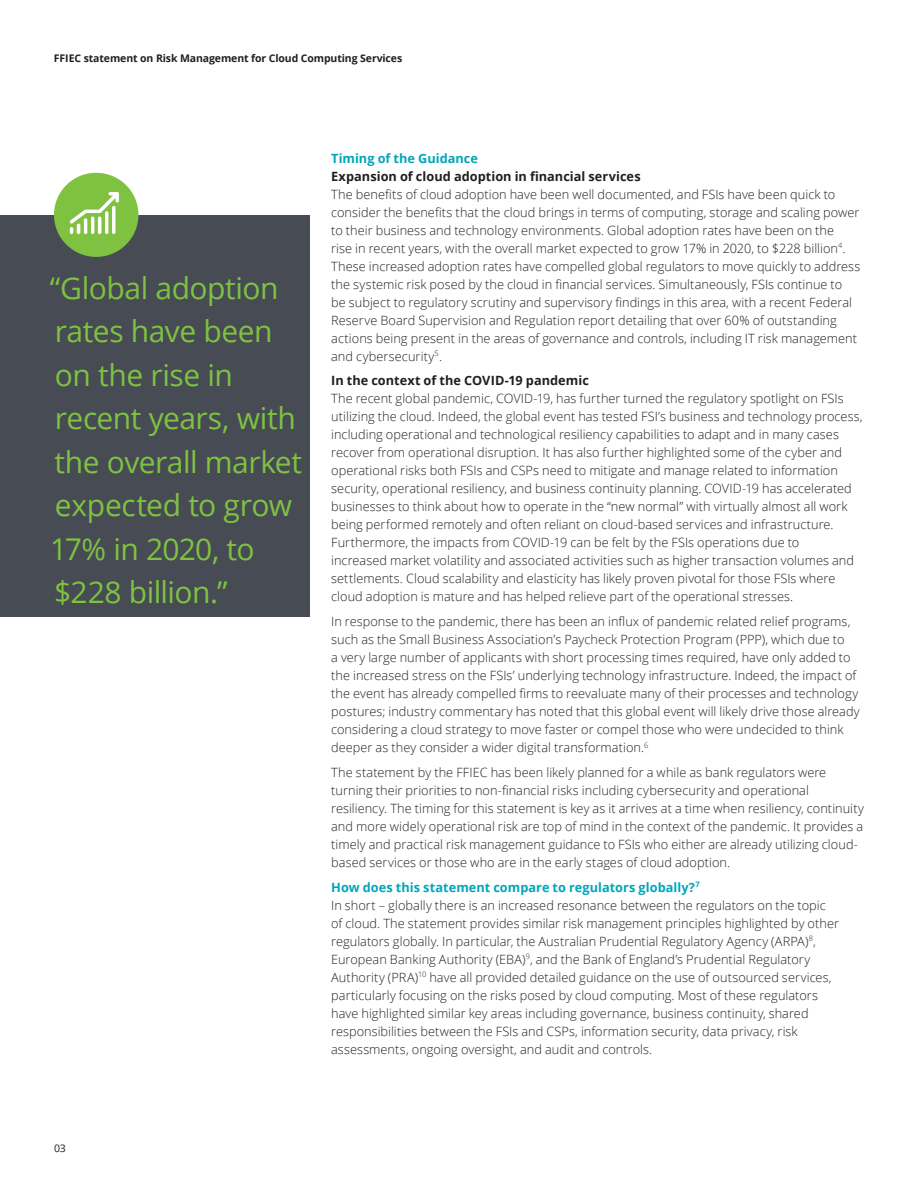
<style>
.page{position:relative;width:918px;height:1188px;background:#fff}
.page>*{position:absolute;margin:0;border:0;box-sizing:border-box;transform-origin:0 0}
.Quote_pullout__large{font:30px/43.5px "Open Sans";letter-spacing:-.015em;color:#7fc241}
.Body_copy__8_5_12pt{font:300 12.75px/18px "Open Sans";letter-spacing:.005em;color:#231f20}
.Subhead_B__8_5_12pt{font:700 12.75px "Open Sans";letter-spacing:.005em;color:#231f20}
.Subhead_A__8_5_12pt{font:700 12.75px "Open Sans";letter-spacing:.005em;color:#00a6b9}
.t1{font:700 10.5px "Open Sans";letter-spacing:-.01em;color:#231f20}
.t2{font:10.5px "Open Sans";color:#231f20}
</style>
<div class="page">
<div style="left:0;top:215px;width:310px;height:402px;background:#464b54"></div>
<svg style="left:54px;top:173px;width:84px;height:84px"></svg>
<p class="t1" style="left:54px;top:51px;width:350px">FFIEC statement on Risk Management for Cloud Computing Services</p>
<p class="Quote_pullout__large" style="left:50px;top:265px;width:254px">“Global adoption rates have been on the rise in recent years, with the overall market expected to grow<br>17% in 2020, to $228 billion.”</p>
<p class="Subhead_A__8_5_12pt" style="left:331px;top:149px;width:148px">Timing of the Guidance</p>
<p class="Subhead_B__8_5_12pt" style="left:331px;top:167px;width:311px">Expansion of cloud adoption in financial services</p>
<p class="Body_copy__8_5_12pt" style="left:331px;top:185px;width:531px">The benefits of cloud adoption have been well documented, and FSIs have been quick to consider the benefits that the cloud brings in terms of computing, storage and scaling power to their business and technology environments. Global adoption rates have been on the<br>rise in recent years, with the overall market expected to grow 17% in 2020, to $228 billion<sup>4</sup>.<br>These increased adoption rates have compelled global regulators to move quickly to address the systemic risk posed by the cloud in financial services. Simultaneously, FSIs continue to<br>be subject to regulatory scrutiny and supervisory findings in this area, with a recent Federal Reserve Board Supervision and Regulation report detailing that over 60% of outstanding actions being present in the areas of governance and controls, including IT risk management and cybersecurity<sup>5</sup>.</p>
<p class="Subhead_B__8_5_12pt" style="left:331px;top:372px;width:259px">In the context of the COVID-19 pandemic</p>
<p class="Body_copy__8_5_12pt" style="left:331px;top:390px;width:533px">The recent global pandemic, COVID-19, has further turned the regulatory spotlight on FSIs utilizing the cloud. Indeed, the global event has tested FSI’s business and technology process, including operational and technological resiliency capabilities to adapt and in many cases recover from operational disruption. It has also further highlighted some of the cyber and operational risks both FSIs and CSPs need to mitigate and manage related to information security, operational resiliency, and business continuity planning. COVID-19 has accelerated businesses to think about how to operate in the “new normal” with virtually almost all work being performed remotely and often reliant on cloud-based services and infrastructure.<br>Furthermore, the impacts from COVID-19 can be felt by the FSIs operations due to<br>increased market volatility and associated activities such as higher transaction volumes and settlements. Cloud scalability and elasticity has likely proven pivotal for those FSIs where cloud adoption is mature and has helped relieve part of the operational stresses.</p>
<p class="Body_copy__8_5_12pt" style="left:331px;top:612px;width:530px">In response to the pandemic, there has been an influx of pandemic related relief programs, such as the Small Business Association’s Paycheck Protection Program (PPP), which due to<br>a very large number of applicants with short processing times required, have only added to the increased stress on the FSIs’ underlying technology infrastructure. Indeed, the impact of the event has already compelled firms to reevaluate many of their processes and technology postures; industry commentary has noted that this global event will likely drive those already considering a cloud strategy to move faster or compel those who were undecided to think deeper as they consider a wider digital transformation.<sup>6</sup></p>
<p class="Body_copy__8_5_12pt" style="left:331px;top:763px;width:534px">The statement by the FFIEC has been likely planned for a while as bank regulators were turning their priorities to non-financial risks including cybersecurity and operational resiliency. The timing for this statement is key as it arrives at a time when resiliency, continuity and more widely operational risk are top of mind in the context of the pandemic. It provides a timely and practical risk management guidance to FSIs who either are already utilizing cloud&shy;based services or those who are in the early stages of cloud adoption.</p>
<p class="Subhead_A__8_5_12pt" style="left:331px;top:878px;width:370px">How does this statement compare to regulators globally?<sup>7</sup></p>
<p class="Body_copy__8_5_12pt" style="left:331px;top:896px;width:509px">In short – globally there is an increased resonance between the regulators on the topic of cloud. The statement provides similar risk management principles highlighted by other regulators globally. In particular, the Australian Prudential Regulatory Agency (ARPA)<sup>8</sup>, European Banking Authority (EBA)<sup>9</sup>, and the Bank of England’s Prudential Regulatory Authority (PRA)<sup>10</sup> have all provided detailed guidance on the use of outsourced services, particularly focusing on the risks posed by cloud computing. Most of these regulators have highlighted similar key areas including governance, business continuity, shared responsibilities between the FSIs and CSPs, information security, data privacy, risk assessments, ongoing oversight, and audit and controls.</p>
<p class="t2" style="left:54px;top:1141px;width:13px">03</p>
</div>
